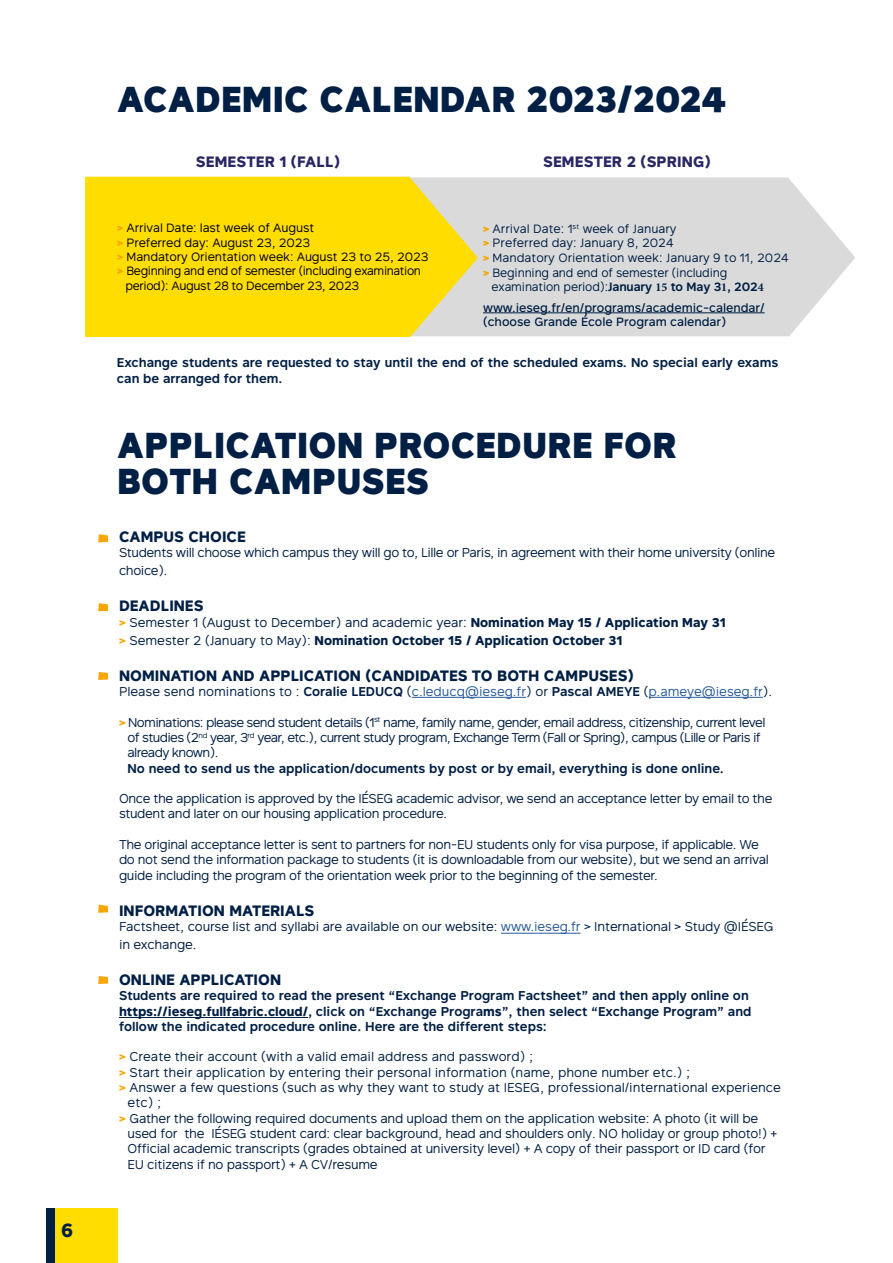
<style>
.page{position:relative;width:893px;height:1263px;background:#fff}
.page>*{position:absolute;margin:0;border:0;box-sizing:border-box;transform-origin:0 0}
.t1{font:900 36px/36px "Rutan";letter-spacing:.01em;color:#001f44}
.t2{font:700 19.05px "Rutan";color:#001f44}
.t3{font:700 15px "Rutan";color:#001f44}
.t4{font:700 15px "Rutan";letter-spacing:.01em;color:#292663}
.t5{font:12.75px/15.3px "Rutan";letter-spacing:-.03em;color:#001f44}
.t6{font:600 12.75px/15.1px "Rutan";color:#001f44}
.t7{font:12.75px "Rutan";color:#001f44}
.t8{font:12.75px/15.3px "Rutan";letter-spacing:-.05em;color:#001f44}
.t9{font:700 12.75px/18px "Rutan";color:#001f44}
.t10{font:12.75px/18px "Rutan";letter-spacing:-.01em;color:#001f44}
.t11{font:12.75px "Rutan";color:#275b9b}
.t12{font:12px "Rutan";color:#001f44}
.t13{font:12px "Rutan";letter-spacing:-.01em;color:#000}
.t14{font:12px "Rutan";letter-spacing:-.03em;color:#000}
.t15{font:500 12px/14.4px "Rutan";color:#001f44}
.s1{font-weight:700;color:#f7a600}
.s2{font-weight:600}
.s3{font-family:"Minion Pro";font-weight:700}
.s4{font-weight:600;color:#f7a600}
.s5{font-weight:400}
.s6{color:#001f44}
.s7{font-weight:600;color:#001f44}
.s8{color:#275b9b}
.s9{font-weight:700}
</style>
<div class="page">
<svg style="left:479px;top:177px;width:376px;height:159px;background:#dcdcdc"></svg>
<svg style="left:85px;top:176px;width:394px;height:161px;background:#fbdc14"></svg>
<hr style="left:483px;top:313px;width:282px;height:1px;background:#001f44">
<hr style="left:412px;top:697px;width:114px;height:1px;background:#275b9b">
<hr style="left:649px;top:697px;width:114px;height:1px;background:#275b9b">
<hr style="left:119px;top:1018px;width:189px;height:1px;background:#001f44">
<hr style="left:501px;top:933px;width:80px;height:1px;background:#275b9b">
<svg style="left:98px;top:976px;width:10px;height:8px"></svg>
<svg style="left:98px;top:672px;width:10px;height:8px"></svg>
<svg style="left:98px;top:603px;width:10px;height:8px"></svg>
<svg style="left:98px;top:534px;width:10px;height:8px"></svg>
<svg style="left:98px;top:905px;width:10px;height:8px"></svg>
<div style="left:47px;top:1209px;width:8px;height:54px;background:#001f44"></div>
<div style="left:55px;top:1209px;width:63px;height:54px;background:#fd0"></div>
<h2 class="t2" style="left:61px;top:1214px;width:14px">6</h2>
<h1 class="t1" style="left:117px;top:80px;width:611px">ACADEMIC CALENDAR 2023/2024</h1>
<p class="t4" style="left:196px;top:149px;width:146px">SEMESTER 1 (FALL)</p>
<p class="t4" style="left:543px;top:149px;width:169px">SEMESTER 2 (SPRING)</p>
<p class="t13" style="left:117px;top:218px;width:199px"><span class="s1">&gt;</span> Arrival Date: last week of August</p>
<p class="t13" style="left:117px;top:233px;width:195px"><span class="s1">&gt;</span> Preferred day: August 23, 2023</p>
<p class="t13" style="left:117px;top:247px;width:313px"><span class="s1">&gt;</span> Mandatory Orientation week: August 23 to 25, 2023</p>
<p class="t14" style="left:117px;top:262px;width:305px"><span class="s1">&gt;</span> Beginning and end of semester (including examination</p>
<p class="t14" style="left:126px;top:276px;width:235px">period): August 28 to December 23, 2023</p>
<p class="t12" style="left:483px;top:219px;width:195px"><span class="s1">&gt;</span> Arrival Date: 1<sup>st</sup> week of January</p>
<p class="t12" style="left:483px;top:234px;width:192px"><span class="s1">&gt;</span> Preferred day: January 8, 2024</p>
<p class="t12" style="left:483px;top:248px;width:307px"><span class="s1">&gt;</span> Mandatory Orientation week: January 9 to 11, 2024</p>
<p class="t12" style="left:483px;top:263px;width:246px"><span class="s1">&gt;</span> Beginning and end of semester (including</p>
<p class="t12" style="left:492px;top:277px;width:274px">examination period):<span class="s2">January</span> <span class="s3">15</span> <span class="s2">to May 3</span><span class="s3">1</span><span class="s2">, 202</span><span class="s3">4</span></p>
<p class="t15" style="left:483px;top:300px;width:283px">www.ieseg.fr/en/programs/academic-calendar/ (choose Grande École Program calendar)</p>
<p class="t6" style="left:117px;top:355px;width:663px">Exchange students are requested to stay until the end of the scheduled exams. No special early exams can be arranged for them.</p>
<h1 class="t1" style="left:117px;top:425px;width:561px">APPLICATION PROCEDURE FOR<br>BOTH CAMPUSES</h1>
<p class="t3" style="left:119px;top:524px;width:128px">CAMPUS CHOICE</p>
<p class="t5" style="left:119px;top:543px;width:658px;line-height:18px">Students will choose which campus they will go to, Lille or Paris, in agreement with their home university (online choice).</p>
<p class="t3" style="left:119px;top:594px;width:86px">DEADLINES</p>
<p class="t9" style="left:119px;top:613px;width:608px"><span class="s4">&gt;</span> <span class="s5">Semester 1 (August to December) and academic year:</span> Nomination May 15 / Application May 31 <span class="s4">&gt;</span> <span class="s5">Semester 2 (January to May):</span> Nomination October 15 / Application October 31</p>
<p class="t3" style="left:119px;top:663px;width:516px">NOMINATION AND APPLICATION (CANDIDATES TO BOTH CAMPUSES)</p>
<p class="t11" style="left:119px;top:681px;width:655px"><span class="s6">Please send nominations to :</span> <span class="s7">Coralie LEDUCQ</span> <span class="s6">(</span>c.leducq@ieseg.fr<span class="s6">) or</span> <span class="s7">Pascal AMEYE</span> <span class="s6">(</span>p.ameye@ieseg.fr<span class="s6">).</span></p>
<p class="t8" style="left:128px;top:714px;width:639px;text-indent:-8px"><span class="s4">&gt;</span> Nominations: please send student details (1<sup>st</sup> name, family name, gender, email address, citizenship, current level of studies (2<sup>nd</sup> year, 3<sup>rd</sup> year, etc.), current study program, Exchange Term (Fall or Spring), campus (Lille or Paris if already known).</p>
<p class="t6" style="left:128px;top:760px;width:598px">No need to send us the application/documents by post or by email, everything is done online.</p>
<p class="t5" style="left:119px;top:790px;width:655px">Once the application is approved by the IÉSEG academic advisor, we send an acceptance letter by email to the student and later on our housing application procedure.</p>
<p class="t5" style="left:119px;top:836px;width:651px">The original acceptance letter is sent to partners for non-EU students only for visa purpose, if applicable. We do not send the information package to students (it is downloadable from our website), but we send an arrival guide including the program of the orientation week prior to the beginning of the semester.</p>
<p class="t3" style="left:119px;top:898px;width:197px">INFORMATION MATERIALS</p>
<p class="t10" style="left:119px;top:917px;width:656px">Factsheet, course list and syllabi are available on our website: <span class="s8">www.ieseg.fr</span> &gt; International &gt; Study @IÉSEG in exchange.</p>
<p class="t3" style="left:119px;top:967px;width:164px">ONLINE APPLICATION</p>
<p class="t6" style="left:119px;top:988px;width:634px">Students are required to read the present “Exchange Program Factsheet” and then apply online on <span class="s9">https://ieseg.fullfabric.cloud/</span>, click on “Exchange Progra<span class="s9">ms</span>”, then select “Exchange Program” and follow the indicated procedure online. Here are the different steps:</p>
<p class="t7" style="left:119px;top:1047px;width:415px"><span class="s4">&gt;</span> Create their account (with a valid email address and password) ;</p>
<p class="t7" style="left:119px;top:1062px;width:572px"><span class="s4">&gt;</span> Start their application by entering their personal information (name, phone number etc.) ;</p>
<p class="t7" style="left:119px;top:1077px;width:663px"><span class="s4">&gt;</span> Answer a few questions (such as why they want to study at IESEG, professional/international experience</p>
<p class="t5" style="left:128px;top:1094px;width:35px">etc) ;</p>
<p class="t5" style="left:119px;top:1110px;width:641px"><span class="s4">&gt;</span> Gather the following required documents and upload them on the application website: A photo (it will be</p>
<p class="t5" style="left:128px;top:1125px;width:651px">used for the IÉSEG student card: clear background, head and shoulders only. NO holiday or group photo!) +</p>
<p class="t5" style="left:128px;top:1140px;width:639px">Official academic transcripts (grades obtained at university level) + A copy of their passport or ID card (for</p>
<p class="t5" style="left:128px;top:1156px;width:252px">EU citizens if no passport) + A CV/resume</p>
</div>
